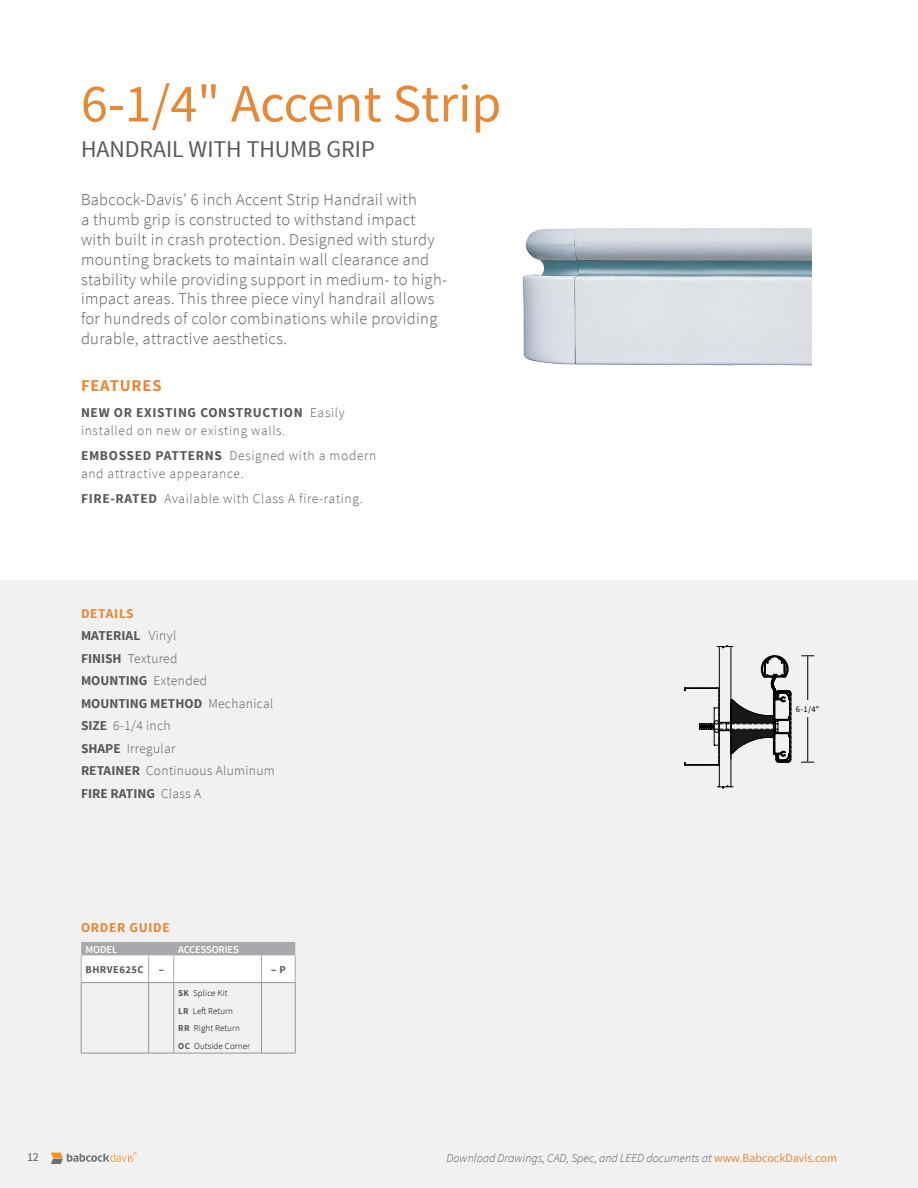
<style>
.page{position:relative;width:918px;height:1188px;background:#fff}
.page>*{position:absolute;margin:0;border:0;box-sizing:border-box;transform-origin:0 0}
.Product_Sub_Header{font:54px "Source Sans Pro";color:#e58837}
.Product_Sub_Header-2{font:24px "Source Sans Pro";color:#58595b}
.Product_Marketing_De{font:300 16.5px/19.8px "Source Sans Pro";letter-spacing:.02em;color:#58595b}
.t1{font:700 16.5px "Source Sans Pro";letter-spacing:.05em;color:#e58837}
.Header_3{font:300 13.5px/18px "Source Sans Pro";letter-spacing:.05em;color:#58595b}
.t2{font:700 13.5px "Source Sans Pro";color:#58595b}
.Header_3-2{font:300 13.5px "Source Sans Pro";letter-spacing:.025em;color:#58595b}
.t3{font:700 13.5px "Source Sans Pro";letter-spacing:.05em;color:#e58837}
.t4{font:italic 300 12px "Source Sans Pro";color:#58595b}
.t5{font:12px "Source Sans Pro";color:#58595b}
.t6{font:600 10.5px "Source Sans Pro";letter-spacing:-.01em;color:#fff}
.t7{font:700 10.5px "Source Sans Pro";letter-spacing:.05em;color:#58595b}
.t8{font:300 9px "Source Sans Pro";letter-spacing:.01em;color:#000}
.Shop_drawing_measure{font:8.55px "Source Sans Pro";color:#000}
.t9{font:7.35px "Source Sans Pro";color:#f7941e}
.s1{font-weight:700}
.s2{font-weight:300}
.s3{font-weight:700;color:#58595b}
.s4{font-weight:400;font-style:normal;color:#e58837}
</style>
<div class="page">
<div style="left:0;top:580px;width:918px;height:608px;background:#f1f1f2"></div>
<svg style="left:51px;top:1153px;width:83px;height:11px"></svg>
<img style="left:522px;top:228px;width:290px;height:138px">
<svg style="left:81px;top:942px;width:215px;height:112px"></svg>
<hr style="left:174px;top:983px;width:1px;height:70px;background:#939598">
<hr style="left:174px;top:982px;width:88px;height:1px;background:#939598">
<hr style="left:262px;top:982px;width:33px;height:1px;background:#939598">
<hr style="left:261px;top:983px;width:1px;height:70px;background:#939598">
<hr style="left:295px;top:983px;width:1px;height:70px;background:#939598">
<hr style="left:174px;top:1053px;width:88px;height:1px;background:#939598">
<hr style="left:262px;top:1053px;width:33px;height:1px;background:#939598">
<hr style="left:807px;top:658px;width:1px;height:102px;background:#000">
<svg style="left:801px;top:655px;width:13px;height:3px"></svg>
<svg style="left:801px;top:760px;width:13px;height:3px"></svg>
<div style="left:794px;top:701px;width:27px;height:16px;background:#f1f1f2"></div>
<svg style="left:684px;top:645px;width:107px;height:144px"></svg>
<p class="Product_Sub_Header" style="left:81px;top:70px;width:422px">6-1/4" Accent Strip</p>
<p class="Product_Sub_Header-2" style="left:81px;top:134px;width:295px">HANDRAIL WITH THUMB GRIP</p>
<p class="Product_Marketing_De" style="left:81px;top:190px;width:367px">Babcock-Davis’ 6 inch Accent Strip Handrail with<br>a thumb grip is constructed to withstand impact with built in crash protection. Designed with sturdy mounting brackets to maintain wall clearance and stability while providing support in medium- to high&shy;impact areas. This three piece vinyl handrail allows for hundreds of color combinations while providing durable, attractive aesthetics.</p>
<p class="t1" style="left:81px;top:375px;width:82px">FEATURES</p>
<p class="Header_3" style="left:81px;top:404px;width:265px"><span class="s1">NEW OR EXISTING CONSTRUCTION</span> Easily installed on new or existing walls.</p>
<p class="Header_3" style="left:81px;top:446px;width:297px"><span class="s1">EMBOSSED PATTERNS</span> Designed with a modern and attractive appearance.</p>
<p class="Header_3" style="left:81px;top:489px;width:283px"><span class="s1">FIRE-RATED</span> Available with Class A fire-rating.</p>
<p class="t3" style="left:81px;top:604px;width:54px">DETAILS</p>
<p class="t2" style="left:81px;top:627px;width:97px">MATERIAL <span class="s2">Vinyl</span></p>
<p class="Header_3-2" style="left:81px;top:650px;width:98px"><span class="s1">FINISH</span> Textured</p>
<p class="t2" style="left:81px;top:672px;width:128px">MOUNTING <span class="s2">Extended</span></p>
<p class="t2" style="left:81px;top:694px;width:194px">MOUNTING METHOD <span class="s2">Mechanical</span></p>
<p class="Header_3" style="left:81px;top:717px;width:91px"><span class="s1">SIZE</span> 6-1/4 inch</p>
<p class="Header_3-2" style="left:81px;top:740px;width:96px"><span class="s1">SHAPE</span> Irregular</p>
<p class="Header_3-2" style="left:81px;top:762px;width:195px"><span class="s1">RETAINER</span> Continuous Aluminum</p>
<p class="t2" style="left:81px;top:784px;width:122px">FIRE RATING <span class="s2">Class A</span></p>
<p class="t3" style="left:81px;top:919px;width:90px">ORDER GUIDE</p>
<p class="t6" style="left:86px;top:943px;width:33px">MODEL</p>
<p class="t6" style="left:178px;top:943px;width:62px">ACCESSORIES</p>
<p class="t7" style="left:86px;top:963px;width:60px">BHRVE625C</p>
<p class="t7" style="left:159px;top:963px;width:7px">–</p>
<p class="t7" style="left:271px;top:963px;width:16px">– P</p>
<p class="t8" style="left:178px;top:988px;width:51px"><span class="s3">SK</span> Splice Kit</p>
<p class="t8" style="left:178px;top:1005px;width:56px"><span class="s3">LR</span> Left Return</p>
<p class="t8" style="left:178px;top:1023px;width:63px"><span class="s3">RR</span> Right Return</p>
<p class="t8" style="left:178px;top:1040px;width:73px"><span class="s3">OC</span> Outside Corner</p>
<p class="Shop_drawing_measure" style="left:796px;top:704px;width:25px">6-1/4"</p>
<p class="t9" style="left:134px;top:1150px;width:5px">®</p>
<p class="t5" style="left:27px;top:1150px;width:13px">12</p>
<p class="t4" style="left:447px;top:1151px;width:392px">Download Drawings, CAD, Spec, and LEED documents at <span class="s4">www.BabcockDavis.com</span></p>
</div>
